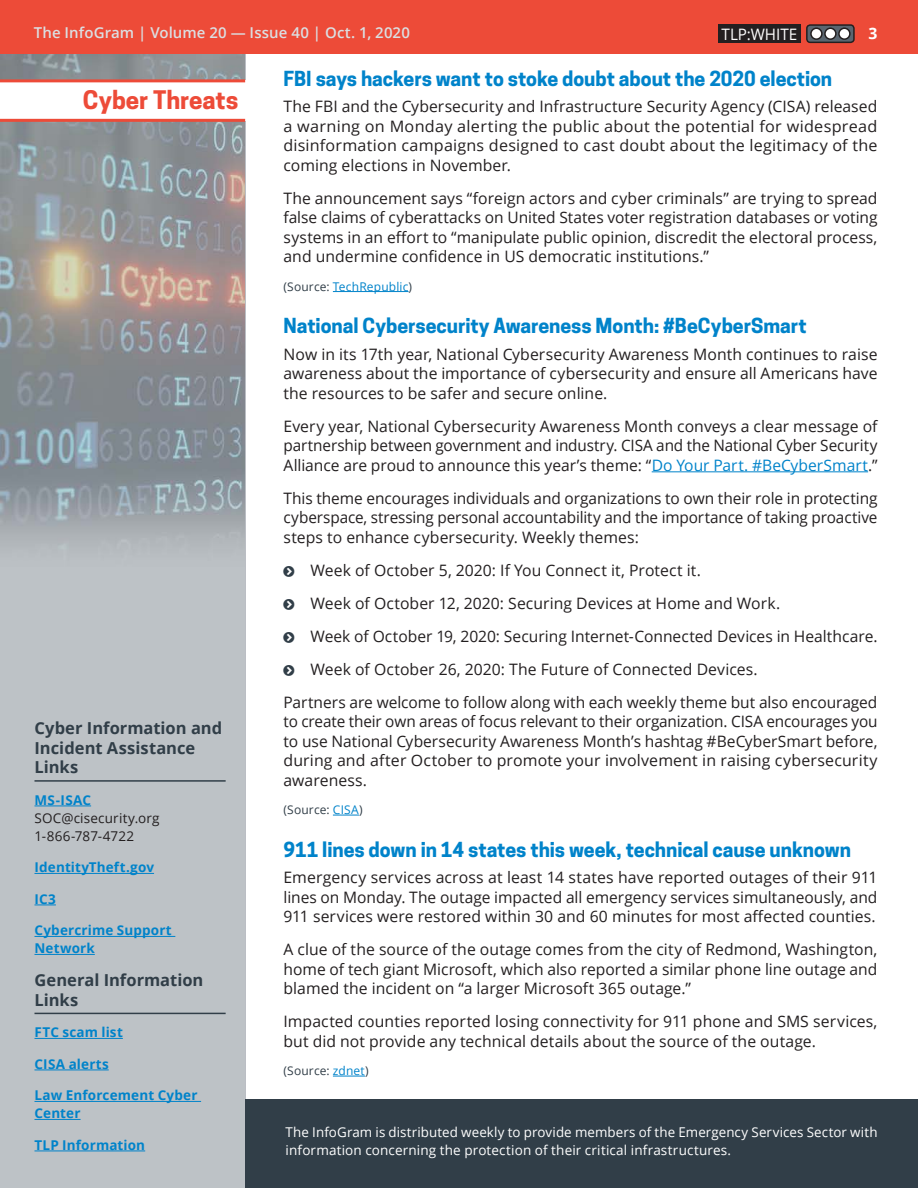
<style>
.page{position:relative;width:918px;height:1188px;background:#fff}
.page>*{position:absolute;margin:0;border:0;box-sizing:border-box;transform-origin:0 0}
.t1{font:700 24px "Cooper Hewitt";letter-spacing:-.005em;color:#ed4b38}
.Subhead{font:700 19.5px "Cooper Hewitt";letter-spacing:-.005em;color:#0083ca}
.Reference_subhead{font:700 16.5px/19.5px "Open Sans";color:#313e48}
.t2{font:15.75px/19.5px "Open Sans";letter-spacing:.005em;color:#231f20;text-align:justify}
.t3{font:15.75px "Open Sans";color:#fff}
.t4{font:700 15.75px "Open Sans";color:#fff}
.Volume_Issue_Number{font:600 15px "Open Sans";letter-spacing:.005em;color:#dbdfe2}
.t5{font:13.5px/18px "Open Sans";letter-spacing:.01em;color:#fff}
.t6{font:700 13.5px/18px "Open Sans";letter-spacing:.01em;color:#0083ca}
.t7{font:13.5px "Open Sans";letter-spacing:.015em;color:#231f20}
.t8{font:12px "Open Sans";letter-spacing:.015em;color:#313e48}
.t9{font:12px "Open Sans";letter-spacing:.015em;color:#0083ca}
.s1{color:#313e48}
.s2{color:#0083ca}
</style>
<div class="page">
<img style="left:0;top:54px;width:245px;height:1134px">
<div style="left:0;top:0;width:918px;height:54px;background:#ed4b38"></div>
<div style="left:0;top:81px;width:245px;height:40px;background:#fff"></div>
<hr style="left:0;top:79px;width:245px;height:3px;background:#ed4b38">
<hr style="left:0;top:119px;width:245px;height:3px;background:#ed4b38">
<div style="left:718px;top:24px;width:83px;height:19px;background:#231f20"></div>
<div style="left:807px;top:25px;width:47px;height:17px;background:#5a6670;border-radius:3px"></div>
<div style="left:806px;top:24px;width:49px;height:19px;border:2px solid #231f20;border-radius:3px"></div>
<div style="left:811px;top:28px;width:11px;height:11px;background:#fff;border-radius:50%"></div>
<div style="left:810px;top:28px;width:13px;height:12px;border:2px solid #231f20;border-radius:50%"></div>
<div style="left:825px;top:28px;width:11px;height:11px;background:#fff;border-radius:50%"></div>
<div style="left:824px;top:28px;width:13px;height:12px;border:2px solid #231f20;border-radius:50%"></div>
<div style="left:839px;top:28px;width:11px;height:11px;background:#fff;border-radius:50%"></div>
<div style="left:838px;top:28px;width:13px;height:12px;border:2px solid #231f20;border-radius:50%"></div>
<div style="left:245px;top:1099px;width:673px;height:89px;background:#313e48"></div>
<hr style="left:333px;top:291px;width:76px;height:1px;background:#0083ca">
<hr style="left:652px;top:471px;width:216px;height:1px;background:#0083ca">
<svg style="left:333px;top:815px;width:26px;height:1px"></svg>
<hr style="left:333px;top:1076px;width:32px;height:1px;background:#0083ca">
<hr style="left:34px;top:780px;width:192px;height:2px;background:#313e48">
<hr style="left:34px;top:806px;width:57px;height:1px;background:#0083ca">
<hr style="left:34px;top:873px;width:120px;height:1px;background:#0083ca">
<svg style="left:34px;top:905px;width:22px;height:1px"></svg>
<hr style="left:34px;top:936px;width:141px;height:1px;background:#0083ca">
<hr style="left:34px;top:954px;width:61px;height:1px;background:#0083ca">
<hr style="left:34px;top:1013px;width:192px;height:1px;background:#313e48">
<hr style="left:34px;top:1038px;width:89px;height:1px;background:#0083ca">
<hr style="left:34px;top:1070px;width:75px;height:1px;background:#0083ca">
<hr style="left:34px;top:1101px;width:167px;height:1px;background:#0083ca">
<hr style="left:34px;top:1119px;width:47px;height:1px;background:#0083ca">
<hr style="left:34px;top:1151px;width:111px;height:1px;background:#0083ca">
<p class="Volume_Issue_Number" style="left:34px;top:23px;width:378px">The InfoGram | Volume 20 — Issue 40 | Oct. 1, 2020</p>
<p class="t3" style="left:722px;top:23px;width:77px">TLP:WHITE</p>
<p class="t4" style="left:869px;top:22px;width:10px">3</p>
<p class="t1" style="left:83px;top:86px;width:157px">Cyber Threats</p>
<p class="Reference_subhead" style="left:34px;top:718px;width:189px">Cyber Information and<br>Incident Assistance<br>Links</p>
<p class="t6" style="left:34px;top:791px;width:58px">MS-ISAC</p>
<p class="t7" style="left:34px;top:809px;width:127px">SOC@cisecurity.org</p>
<p class="t7" style="left:34px;top:827px;width:101px">1-866-787-4722</p>
<p class="t6" style="left:34px;top:858px;width:121px">IdentityTheft.gov</p>
<p class="t6" style="left:34px;top:890px;width:23px">IC3</p>
<p class="t6" style="left:34px;top:921px;width:139px">Cybercrime Support<br>Network</p>
<p class="Reference_subhead" style="left:34px;top:970px;width:170px">General Information<br>Links</p>
<p class="t6" style="left:34px;top:1023px;width:90px">FTC scam list</p>
<p class="t6" style="left:34px;top:1055px;width:76px">CISA alerts</p>
<p class="t6" style="left:34px;top:1086px;width:165px">Law Enforcement Cyber<br>Center</p>
<p class="t6" style="left:34px;top:1136px;width:112px">TLP Information</p>
<h1 class="Subhead" style="left:284px;top:67px;width:550px">FBI says hackers want to stoke doubt about the 2020 election</h1>
<p class="t2" style="left:284px;top:96px;width:596px">The FBI and the Cybersecurity and Infrastructure Security Agency (CISA) released a warning on Monday alerting the public about the potential for widespread disinformation campaigns designed to cast doubt about the legitimacy of the coming elections in November.</p>
<p class="t2" style="left:284px;top:188px;width:596px">The announcement says “foreign actors and cyber criminals” are trying to spread false claims of cyberattacks on United States voter registration databases or voting systems in an effort to “manipulate public opinion, discredit the electoral process, and undermine confidence in US democratic institutions.”</p>
<p class="t9" style="left:284px;top:278px;width:130px"><span class="s1">(Source:</span> TechRepublic<span class="s1">)</span></p>
<h1 class="Subhead" style="left:284px;top:315px;width:525px">National Cybersecurity Awareness Month: #BeCyberSmart</h1>
<p class="t2" style="left:284px;top:344px;width:596px">Now in its 17th year, National Cybersecurity Awareness Month continues to raise awareness about the importance of cybersecurity and ensure all Americans have the resources to be safer and secure online.</p>
<p class="t2" style="left:284px;top:416px;width:596px">Every year, National Cybersecurity Awareness Month conveys a clear message of partnership between government and industry. CISA and the National Cyber Security Alliance are proud to announce this year’s theme: “<span class="s2">Do Your Part. #BeCyberSmart</span>.”</p>
<p class="t2" style="left:284px;top:488px;width:596px">This theme encourages individuals and organizations to own their role in protecting cyberspace, stressing personal accountability and the importance of taking proactive steps to enhance cybersecurity. Weekly themes:</p>
<p class="t2" style="left:310px;top:560px;width:392px">Week of October 5, 2020: If You Connect it, Protect it.</p>
<p class="t2" style="left:310px;top:593px;width:471px">Week of October 12, 2020: Securing Devices at Home and Work.</p>
<p class="t2" style="left:310px;top:626px;width:569px">Week of October 19, 2020: Securing Internet-Connected Devices in Healthcare.</p>
<p class="t2" style="left:310px;top:659px;width:449px">Week of October 26, 2020: The Future of Connected Devices.</p>
<p class="t2" style="left:284px;top:692px;width:596px">Partners are welcome to follow along with each weekly theme but also encouraged to create their own areas of focus relevant to their organization. CISA encourages you to use National Cybersecurity Awareness Month’s hashtag #BeCyberSmart before, during and after October to promote your involvement in raising cybersecurity awareness.</p>
<p class="t8" style="left:284px;top:802px;width:81px">(Source: <span class="s2">CISA</span>)</p>
<h1 class="Subhead" style="left:284px;top:838px;width:569px">911 lines down in 14 states this week, technical cause unknown</h1>
<p class="t2" style="left:284px;top:867px;width:596px">Emergency services across at least 14 states have reported outages of their 911 lines on Monday. The outage impacted all emergency services simultaneously, and 911 services were restored within 30 and 60 minutes for most affected counties.</p>
<p class="t2" style="left:284px;top:939px;width:595px">A clue of the source of the outage comes from the city of Redmond, Washington, home of tech giant Microsoft, which also reported a similar phone line outage and blamed the incident on “a larger Microsoft 365 outage.”</p>
<p class="t2" style="left:284px;top:1011px;width:595px">Impacted counties reported losing connectivity for 911 phone and SMS services, but did not provide any technical details about the source of the outage.</p>
<p class="t8" style="left:284px;top:1063px;width:87px">(Source: <span class="s2">zdnet</span>)</p>
<p class="t5" style="left:286px;top:1123px;width:593px">The InfoGram is distributed weekly to provide members of the Emergency Services Sector with information concerning the protection of their critical infrastructures.</p>
</div>
